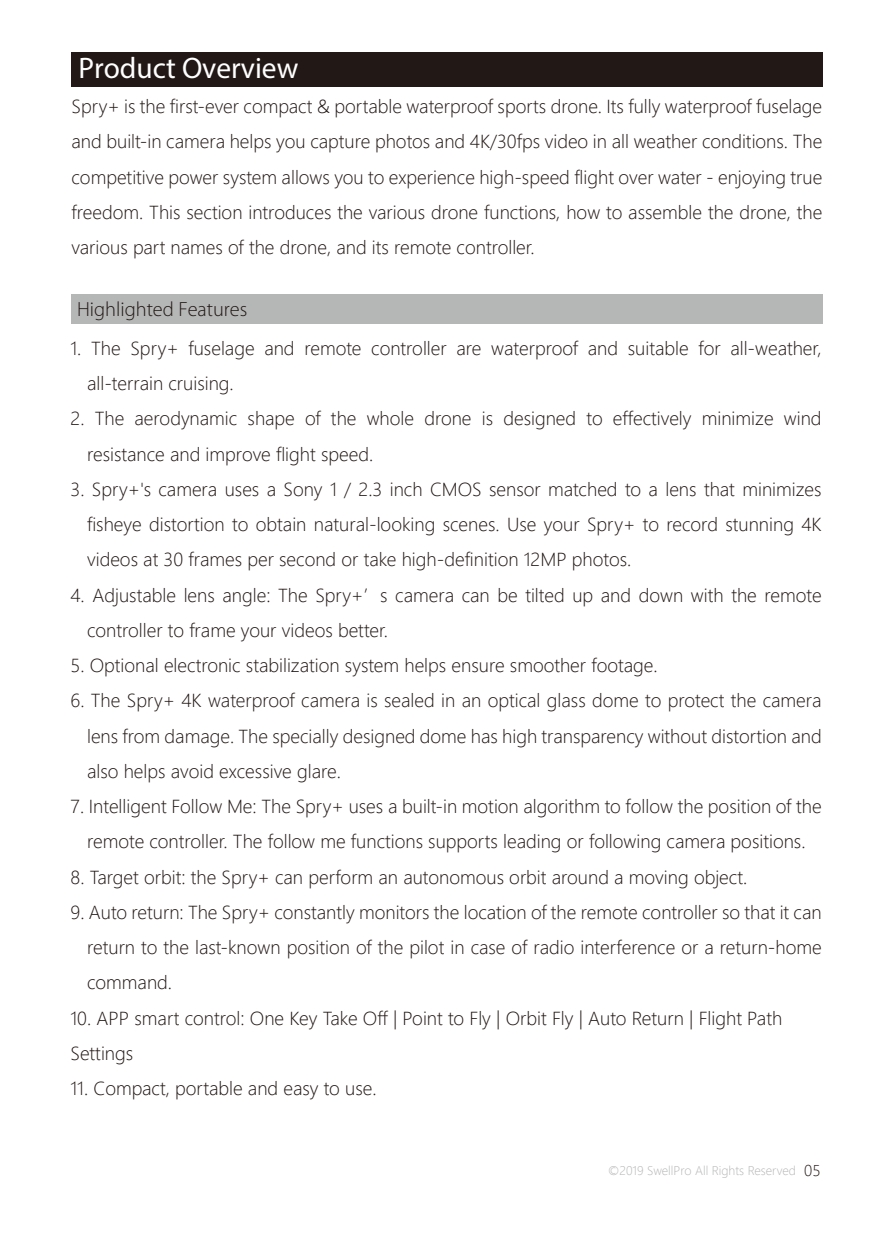
<style>
.page{position:relative;width:893px;height:1234px;background:#fff}
.page>*{position:absolute;margin:0;border:0;box-sizing:border-box;transform-origin:0 0}
.t1{font:29.7px "Myriad Pro";color:#fff}
.t2{font:300 20.7px "Myriad Pro";color:#221815}
.t3{font:300 17.7px/35.1px "Microsoft Jheng Hei";color:#221815}
.t4{font:300 11.7px "Microsoft Jheng Hei";color:#b5b6b6}
.s1{font-size:14.7px;color:#221815}
</style>
<div class="page">
<div style="left:71px;top:294px;width:751px;height:30px;background:#b5b6b6"></div>
<div style="left:71px;top:52px;width:751px;height:35px;background:#221815"></div>
<h1 class="t1" style="left:78px;top:49px;width:221px">Product Overview</h1>
<p class="t3" style="left:72px;top:89px;width:752px;text-align:justify">Spry+ is the first-ever compact &amp; portable waterproof sports drone. Its fully waterproof fuselage and built-in camera helps you capture photos and 4K/30fps video in all weather conditions. The competitive power system allows you to experience high-speed flight over water - enjoying true freedom. This section introduces the various drone functions, how to assemble the drone, the various part names of the drone, and its remote controller.</p>
<p class="t2" style="left:77px;top:298px;width:172px">Highlighted Features</p>
<p class="t3" style="left:87px;top:330px;width:736px;text-indent:-17px">1. The Spry+ fuselage and remote controller are waterproof and suitable for all-weather, all-terrain cruising.</p>
<p class="t3" style="left:87px;top:401px;width:736px;text-indent:-17px">2. The aerodynamic shape of the whole drone is designed to effectively minimize wind resistance and improve flight speed.</p>
<p class="t3" style="left:87px;top:471px;width:736px;text-align:justify;text-indent:-17px">3. Spry+'s camera uses a Sony 1 / 2.3 inch CMOS sensor matched to a lens that minimizes fisheye distortion to obtain natural-looking scenes. Use your Spry+ to record stunning 4K videos at 30 frames per second or take high-definition 12MP photos.</p>
<p class="t3" style="left:87px;top:577px;width:736px;text-indent:-17px">4. Adjustable lens angle: The Spry+’s camera can be tilted up and down with the remote controller to frame your videos better.</p>
<p class="t3" style="left:71px;top:647px;width:589px">5. Optional electronic stabilization system helps ensure smoother footage.</p>
<p class="t3" style="left:87px;top:683px;width:736px;text-align:justify;text-indent:-17px">6. The Spry+ 4K waterproof camera is sealed in an optical glass dome to protect the camera lens from damage. The specially designed dome has high transparency without distortion and also helps avoid excessive glare.</p>
<p class="t3" style="left:71px;top:788px;width:753px;text-align:center">7. Intelligent Follow Me: The Spry+ uses a built-in motion algorithm to follow the position of the remote controller. The follow me functions supports leading or following camera positions.</p>
<p class="t3" style="left:71px;top:859px;width:678px">8. Target orbit: the Spry+ can perform an autonomous orbit around a moving object.</p>
<p class="t3" style="left:87px;top:894px;width:736px;text-align:justify;text-indent:-17px">9. Auto return: The Spry+ constantly monitors the location of the remote controller so that it can return to the last-known position of the pilot in case of radio interference or a return-home command.</p>
<p class="t3" style="left:71px;top:1000px;width:713px">10. APP smart control: One Key Take Off | Point to Fly | Orbit Fly | Auto Return | Flight Path<br>Settings</p>
<p class="t3" style="left:71px;top:1070px;width:308px">11. Compact, portable and easy to use.</p>
<p class="t4" style="left:608px;top:1163px;width:214px">©2019 SwellPro All Rights Reserved <span class="s1">05</span></p>
</div>
